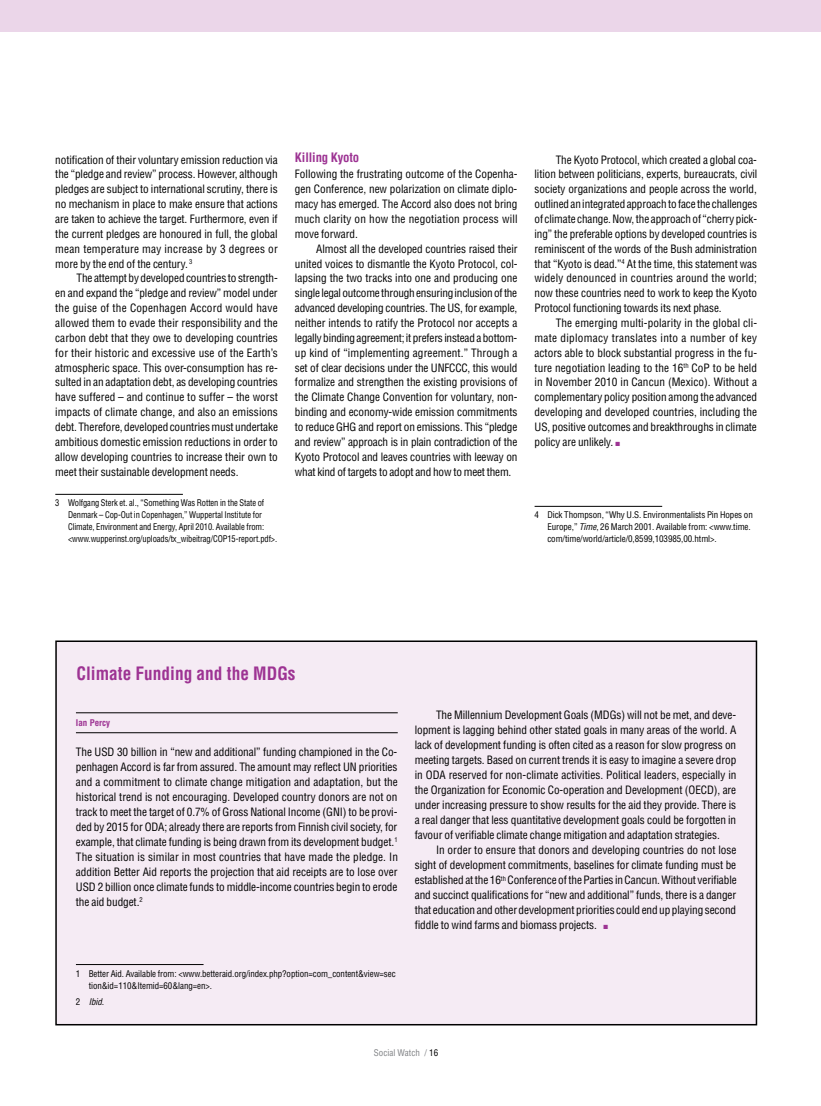
<style>
.page{position:relative;width:821px;height:1106px;background:#fff}
.page>*{position:absolute;margin:0;border:0;box-sizing:border-box;transform-origin:0 0}
.t1{font:700 condensed 18px "Helvetica";color:#9d3393;scale:.96 1}
.t2{font:700 condensed 12.75px "Helvetica";letter-spacing:-.01em;color:#9d3393}
.t3{font:condensed 11.25px/14.9px "Helvetica";letter-spacing:-.01em;color:#000;text-align:justify}
.t4{font:condensed 9px/12px "Helvetica";letter-spacing:-.01em;color:#000}
.t5{font:condensed 9px/12px "Helvetica";letter-spacing:-.01em;color:#000;scale:.94 1}
.t6{font:condensed 9px "Helvetica";color:#808285}
.t7{font:700 condensed 9px "Helvetica";color:#9d3393}
.t8{font:italic condensed 9px "Helvetica";color:#000}
.s1{color:#9d3393}
.s2{font-style:italic}
.s3{font-style:normal}
.s4{color:#000}
</style>
<div class="page">
<div style="left:0;top:0;width:821px;height:32px;background:#ebd6e9"></div>
<div style="left:56px;top:641px;width:700px;height:383px;background:#f5ebf4"></div>
<hr style="left:76px;top:712px;width:322px;height:1px;background:#000">
<hr style="left:76px;top:732px;width:322px;height:1px;background:#000">
<hr style="left:76px;top:964px;width:127px;height:1px;background:#000">
<div style="left:55px;top:640px;width:702px;height:385px;border:2px solid #000"></div>
<hr style="left:55px;top:494px;width:128px;height:1px;background:#000">
<hr style="left:534px;top:506px;width:128px;height:1px;background:#000">
<p class="t3" style="left:55px;top:152px;width:224px">notification of their voluntary emission reduction via the “pledge and review” process. However, although pledges are subject to international scrutiny, there is no mechanism in place to make ensure that actions are taken to achieve the target. Furthermore, even if the current pledges are honoured in full, the global mean temperature may increase by 3 degrees or more by the end of the century. <sup>3</sup></p>
<p class="t3" style="left:55px;top:271px;width:224px;text-indent:21px">The attempt by developed countries to strength&shy;en and expand the “pledge and review” model under the guise of the Copenhagen Accord would have allowed them to evade their responsibility and the carbon debt that they owe to developing countries for their historic and excessive use of the Earth’s atmospheric space. This over-consumption has re&shy;sulted in an adaptation debt, as developing countries have suffered – and continue to suffer – the worst impacts of climate change, and also an emissions debt. Therefore, developed countries must undertake ambitious domestic emission reductions in order to allow developing countries to increase their own to meet their sustainable development needs.</p>
<p class="t5" style="left:68px;top:497px;width:224px;text-indent:-13px">3 Wolfgang Sterk et. al., “Something Was Rotten in the State of Denmark – Cop-Out in Copenhagen,” Wuppertal Institute for Climate, Environment and Energy, April 2010. Available from: &lt;www.wupperinst.org/uploads/tx_wibeitrag/COP15-report.pdf&gt;.</p>
<p class="t2" style="left:295px;top:149px;width:66px">Killing Kyoto</p>
<p class="t3" style="left:295px;top:167px;width:224px">Following the frustrating outcome of the Copenha&shy;gen Conference, new polarization on climate diplo&shy;macy has emerged. The Accord also does not bring much clarity on how the negotiation process will move forward.</p>
<p class="t3" style="left:295px;top:241px;width:224px;text-indent:21px">Almost all the developed countries raised their united voices to dismantle the Kyoto Protocol, col&shy;lapsing the two tracks into one and producing one single legal outcome through ensuring inclusion of the advanced developing countries. The US, for example, neither intends to ratify the Protocol nor accepts a legally binding agreement; it prefers instead a bottom&shy;up kind of “implementing agreement.” Through a set of clear decisions under the UNFCCC, this would formalize and strengthen the existing provisions of the Climate Change Convention for voluntary, non&shy;binding and economy-wide emission commitments to reduce GHG and report on emissions. This “pledge and review” approach is in plain contradiction of the Kyoto Protocol and leaves countries with leeway on what kind of targets to adopt and how to meet them.</p>
<p class="t3" style="left:534px;top:152px;width:224px;text-indent:21px">The Kyoto Protocol, which created a global coa&shy;lition between politicians, experts, bureaucrats, civil society organizations and people across the world, outlined an integrated approach to face the challenges of climate change. Now, the approach of “cherry pick&shy;ing” the preferable options by developed countries is reminiscent of the words of the Bush administration that “Kyoto is dead.”<sup>4</sup> At the time, this statement was widely denounced in countries around the world; now these countries need to work to keep the Kyoto Protocol functioning towards its next phase.</p>
<p class="t3" style="left:534px;top:315px;width:224px;text-indent:21px">The emerging multi-polarity in the global cli&shy;mate diplomacy translates into a number of key actors able to block substantial progress in the fu&shy;ture negotiation leading to the 16<sup>th</sup> CoP to be held in November 2010 in Cancun (Mexico). Without a complementary policy position among the advanced developing and developed countries, including the US, positive outcomes and breakthroughs in climate policy are unlikely. <span class="s1">■</span></p>
<p class="t4" style="left:547px;top:509px;width:207px;text-indent:-13px">4 Dick Thompson, “Why U.S. Environmentalists Pin Hopes on<br>Europe,” <span class="s2">Time</span>, 26 March 2001. Available from: &lt;www.time. com/time/world/article/0,8599,103985,00.html&gt;.</p>
<h1 class="t1" style="left:77px;top:662px;width:230px">Climate Funding and the MDGs</h1>
<p class="t7" style="left:76px;top:717px;width:36px">Ian Percy</p>
<p class="t3" style="left:76px;top:744px;width:323px">The USD 30 billion in “new and additional” funding championed in the Co&shy;penhagen Accord is far from assured. The amount may reflect UN priorities and a commitment to climate change mitigation and adaptation, but the historical trend is not encouraging. Developed country donors are not on track to meet the target of 0.7% of Gross National Income (GNI) to be provi&shy;ded by 2015 for ODA; already there are reports from Finnish civil society, for example, that climate funding is being drawn from its development budget.<sup>1<br></sup>The situation is similar in most countries that have made the pledge. In addition Better Aid reports the projection that aid receipts are to lose over USD 2 billion once climate funds to middle-income countries begin to erode the aid budget.<sup>2</sup></p>
<p class="t4" style="left:89px;top:967px;width:308px;text-indent:-13px">1 Better Aid. Available from: &lt;www.betteraid.org/index.php?option=com_content&amp;view=sec tion&amp;id=110&amp;Itemid=60&amp;lang=en&gt;.</p>
<p class="t8" style="left:76px;top:995px;width:30px"><span class="s3">2</span> Ibid.</p>
<p class="t3" style="left:415px;top:707px;width:323px;text-indent:21px">The Millennium Development Goals (MDGs) will not be met, and deve&shy;lopment is lagging behind other stated goals in many areas of the world. A lack of development funding is often cited as a reason for slow progress on meeting targets. Based on current trends it is easy to imagine a severe drop in ODA reserved for non-climate activities. Political leaders, especially in the Organization for Economic Co-operation and Development (OECD), are under increasing pressure to show results for the aid they provide. There is a real danger that less quantitative development goals could be forgotten in favour of verifiable climate change mitigation and adaptation strategies.</p>
<p class="t3" style="left:415px;top:842px;width:323px;text-indent:21px">In order to ensure that donors and developing countries do not lose sight of development commitments, baselines for climate funding must be established at the 16<sup>th</sup> Conference of the Parties in Cancun. Without verifiable and succinct qualifications for “new and additional” funds, there is a danger that education and other development priorities could end up playing second fiddle to wind farms and biomass projects. <span class="s1">■</span></p>
<p class="t6" style="left:374px;top:1047px;width:66px">Social Watch / <span class="s4">16</span></p>
</div>
